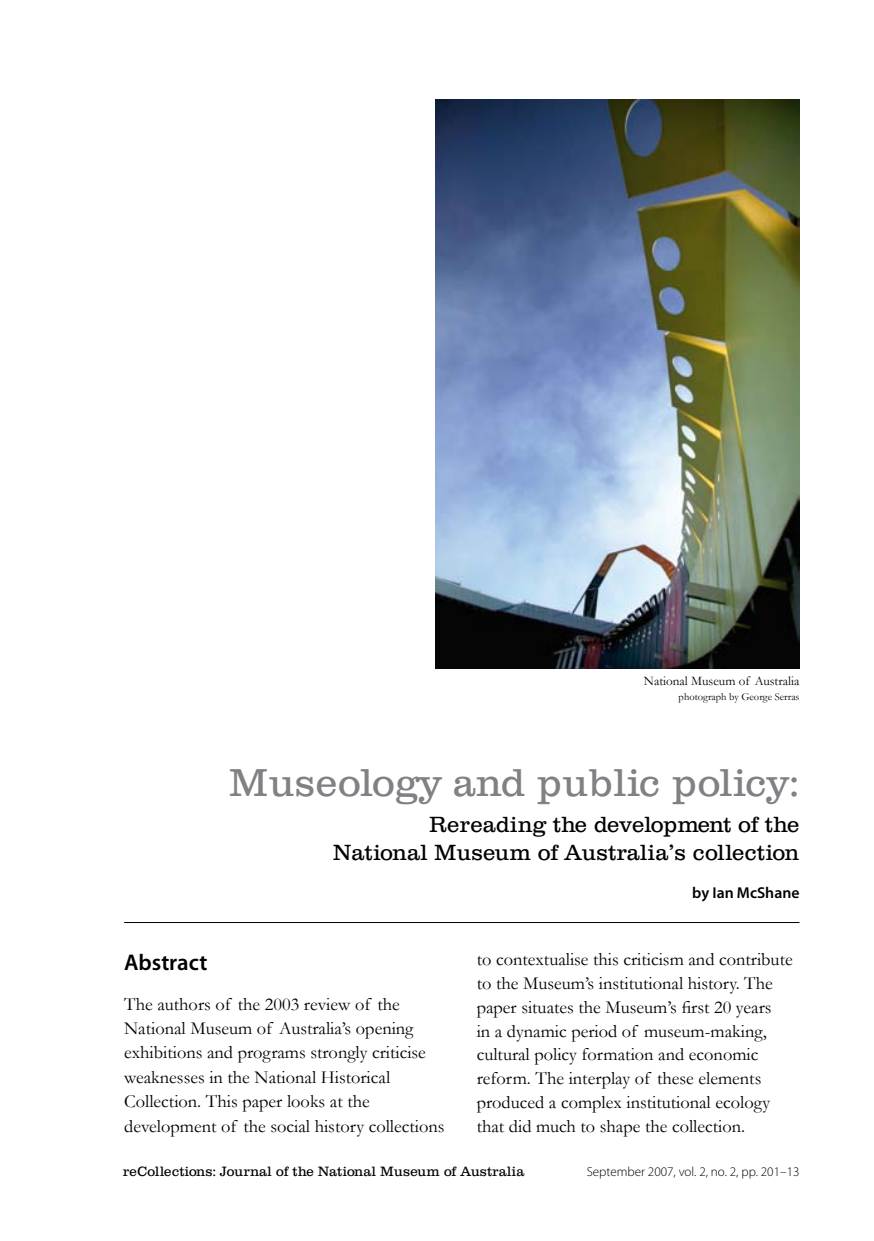
<style>
.page{position:relative;width:874px;height:1241px;background:#fff}
.page>*{position:absolute;margin:0;border:0;box-sizing:border-box;transform-origin:0 0}
.t1{font:40.25px "Clarendon Light DTC";color:#818084}
.t2{font:22.75px/28px "Clarendon Light DTC";color:#000;text-align:right}
.t3{font:600 22.75px "Myriad Pro";color:#000}
.t4{font:18.38px/23.8px "Garamond";color:#000}
.t5{font:600 15.75px "Myriad Pro";color:#000}
.t6{font:14px "Clarendon Light DTC";color:#000}
.t7{font:300 13.12px "Myriad Pro";color:#000}
.t8{font:13.12px "Garamond";color:#000}
.t9{font:10.5px "Garamond";color:#000}
</style>
<div class="page">
<hr style="left:124px;top:922px;width:675px;height:1px;background:#000">
<img style="left:435px;top:99px;width:364px;height:569px">
<p class="t8" style="left:643px;top:672px;width:157px">National Museum of Australia</p>
<p class="t9" style="left:678px;top:690px;width:122px">photograph by George Serras</p>
<h1 class="t1" style="left:229px;top:760px;width:572px">Museology and public policy:</h1>
<p class="t2" style="left:333px;top:810px;width:468px">Rereading the development of the<br>National Museum of Australia’s collection</p>
<p class="t5" style="left:692px;top:882px;width:109px">by Ian McShane</p>
<p class="t3" style="left:124px;top:947px;width:85px">Abstract</p>
<p class="t4" style="left:124px;top:991px;width:322px;line-height:24.5px">The authors of the 2003 review of the National Museum of Australia’s opening exhibitions and programs strongly criticise weaknesses in the National Historical Collection. This paper looks at the development of the social history collections</p>
<p class="t4" style="left:476px;top:947px;width:317px">to contextualise this criticism and contribute to the Museum’s institutional history. The paper situates the Museum’s first 20 years<br>in a dynamic period of museum-making, cultural policy formation and economic reform. The interplay of these elements produced a complex institutional ecology that did much to shape the collection.</p>
<p class="t6" style="left:123px;top:1163px;width:403px">reCollections: Journal of the National Museum of Australia</p>
<p class="t7" style="left:586px;top:1163px;width:214px">September 2007, vol. 2, no. 2, pp. 201–13</p>
</div>
